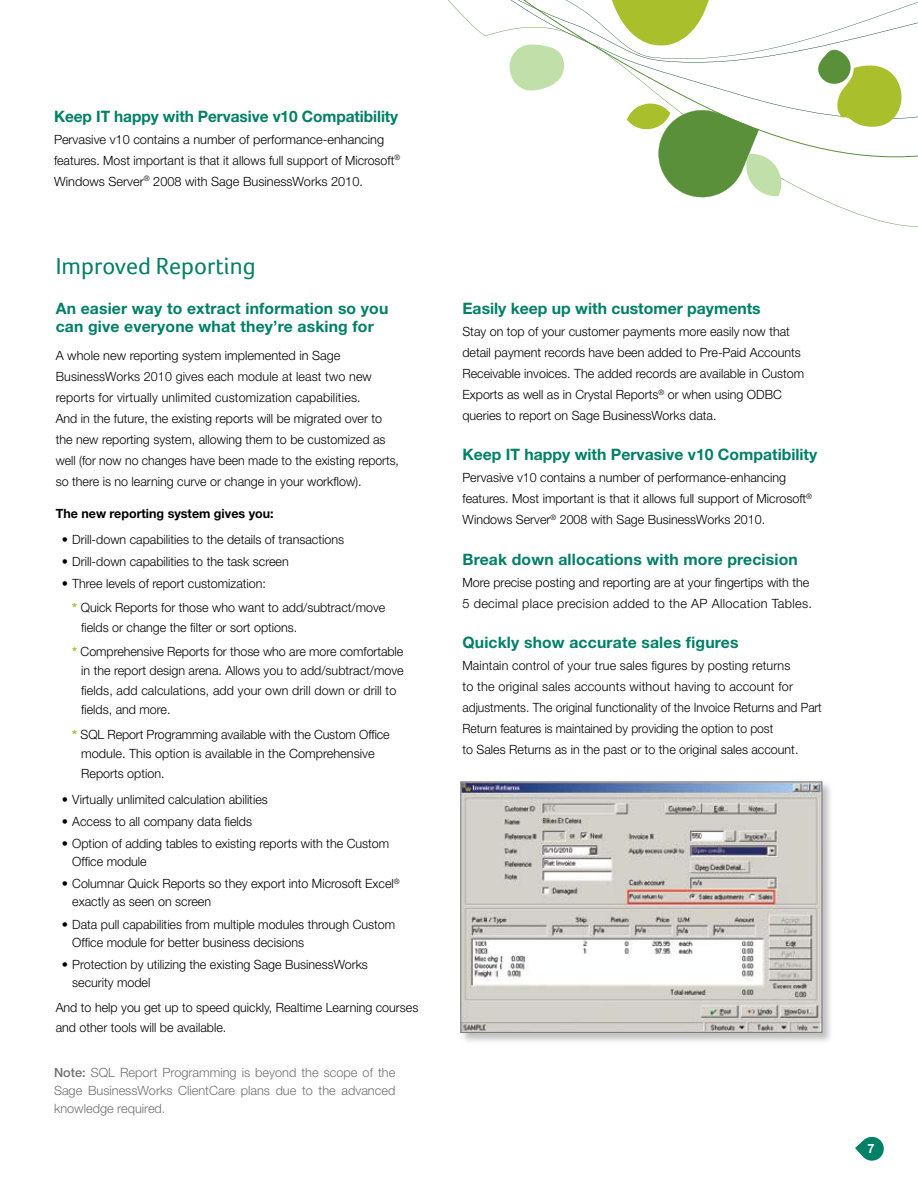
<style>
.page{position:relative;width:918px;height:1188px;background:#fff}
.page>*{position:absolute;margin:0;border:0;box-sizing:border-box;transform-origin:0 0}
.t1{font:24px "Foco";color:#008066}
.t2{font:700 15.75px/18px "Helvetica Neue";letter-spacing:.01em;color:#008066}
.t3{font:700 12.9px "Helvetica Neue";color:#fff}
.t4{font:300 12.75px/21px "Helvetica Neue";color:#000}
.t5{font:300 12.75px/18px "Helvetica Neue";color:#717074;text-align:justify}
.t6{font:700 12.75px "Helvetica Neue";color:#000}
.s1{font-weight:700;color:#aabf2c}
.s2{font-weight:500}
</style>
<div class="page">
<svg style="left:448px;top:0;width:470px;height:203px"></svg>
<svg style="left:855px;top:1136px;width:29px;height:25px"></svg>
<div style="left:460px;top:781px;width:379px;height:268px;background:#000;opacity:.25"></div>
<img style="left:463px;top:784px;width:357px;height:247px">
<div style="left:461px;top:782px;width:361px;height:251px;border:1px solid #717074"></div>
<p class="t2" style="left:54px;top:107px;width:346px">Keep IT happy with Pervasive v10 Compatibility</p>
<p class="t4" style="left:54px;top:128px;width:348px">Pervasive v10 contains a number of performance-enhancing features. Most important is that it allows full support of Microsoft<sup>®<br></sup>Windows Server<sup>®</sup> 2008 with Sage BusinessWorks 2010.</p>
<h1 class="t1" style="left:56px;top:252px;width:201px">Improved Reporting</h1>
<p class="t2" style="left:56px;top:299px;width:334px">An easier way to extract information so you can give everyone what they’re asking for</p>
<p class="t4" style="left:56px;top:345px;width:345px">A whole new reporting system implemented in Sage BusinessWorks 2010 gives each module at least two new reports for virtually unlimited customization capabilities.<br>And in the future, the existing reports will be migrated over to the new reporting system, allowing them to be customized as well (for now no changes have been made to the existing reports, so there is no learning curve or change in your workflow).</p>
<p class="t6" style="left:56px;top:505px;width:219px">The new reporting system gives you:</p>
<p class="t4" style="left:62px;top:528px;width:284px">• Drill-down capabilities to the details of transactions</p>
<p class="t4" style="left:62px;top:551px;width:229px">• Drill-down capabilities to the task screen</p>
<p class="t4" style="left:72px;top:572px;width:315px;line-height:23.9px;text-indent:-10px">• Three levels of report customization:<br><span class="s1">*</span> Quick Reports for those who want to add/subtract/move</p>
<p class="t4" style="left:72px;top:615px;width:333px;line-height:24.3px;text-indent:9px">fields or change the filter or sort options.<br><span class="s1">*</span> Comprehensive Reports for those who are more comfortable</p>
<p class="t4" style="left:81px;top:661px;width:324px;line-height:19.5px">in the report design arena. Allows you to add/subtract/move fields, add calculations, add your own drill down or drill to fields, and more.</p>
<p class="t4" style="left:81px;top:724px;width:310px;line-height:19.5px;text-indent:-9px"><span class="s1">*</span> SQL Report Programming available with the Custom Office module. This option is available in the Comprehensive<br>Reports option.</p>
<p class="t4" style="left:62px;top:788px;width:208px">• Virtually unlimited calculation abilities</p>
<p class="t4" style="left:62px;top:811px;width:192px">• Access to all company data fields</p>
<p class="t4" style="left:72px;top:834px;width:319px;line-height:18px;text-indent:-10px">• Option of adding tables to existing reports with the Custom<br>Office module</p>
<p class="t4" style="left:72px;top:875px;width:329px;line-height:18px;text-indent:-11px">• Columnar Quick Reports so they export into Microsoft Excel<sup>® </sup>exactly as seen on screen</p>
<p class="t4" style="left:72px;top:915px;width:325px;line-height:18px;text-indent:-10px">• Data pull capabilities from multiple modules through Custom<br>Office module for better business decisions</p>
<p class="t4" style="left:72px;top:955px;width:297px;line-height:18px;text-indent:-10px">• Protection by utilizing the existing Sage BusinessWorks security model</p>
<p class="t4" style="left:56px;top:998px;width:364px;line-height:19.5px">And to help you get up to speed quickly, Realtime Learning courses and other tools will be available.</p>
<p class="t5" style="left:54px;top:1063px;width:343px"><span class="s2">Note:</span> SQL Report Programming is beyond the scope of the Sage BusinessWorks ClientCare plans due to the advanced knowledge required.</p>
<p class="t2" style="left:462px;top:299px;width:300px">Easily keep up with customer payments</p>
<p class="t4" style="left:462px;top:321px;width:343px">Stay on top of your customer payments more easily now that detail payment records have been added to Pre-Paid Accounts Receivable invoices. The added records are available in Custom Exports as well as in Crystal Reports<sup>®</sup> or when using ODBC queries to report on Sage BusinessWorks data.</p>
<p class="t2" style="left:462px;top:445px;width:356px">Keep IT happy with Pervasive v10 Compatibility</p>
<p class="t4" style="left:462px;top:467px;width:351px">Pervasive v10 contains a number of performance-enhancing features. Most important is that it allows full support of Microsoft<sup>®<br></sup>Windows Server<sup>®</sup> 2008 with Sage BusinessWorks 2010.</p>
<p class="t2" style="left:462px;top:550px;width:337px">Break down allocations with more precision</p>
<p class="t4" style="left:462px;top:572px;width:351px">More precise posting and reporting are at your fingertips with the<br>5 decimal place precision added to the AP Allocation Tables.</p>
<p class="t2" style="left:462px;top:633px;width:278px">Quickly show accurate sales figures</p>
<p class="t4" style="left:462px;top:655px;width:361px">Maintain control of your true sales figures by posting returns<br>to the original sales accounts without having to account for adjustments. The original functionality of the Invoice Returns and Part Return features is maintained by providing the option to post<br>to Sales Returns as in the past or to the original sales account.</p>
<p class="t3" style="left:868px;top:1140px;width:8px">7</p>
</div>
